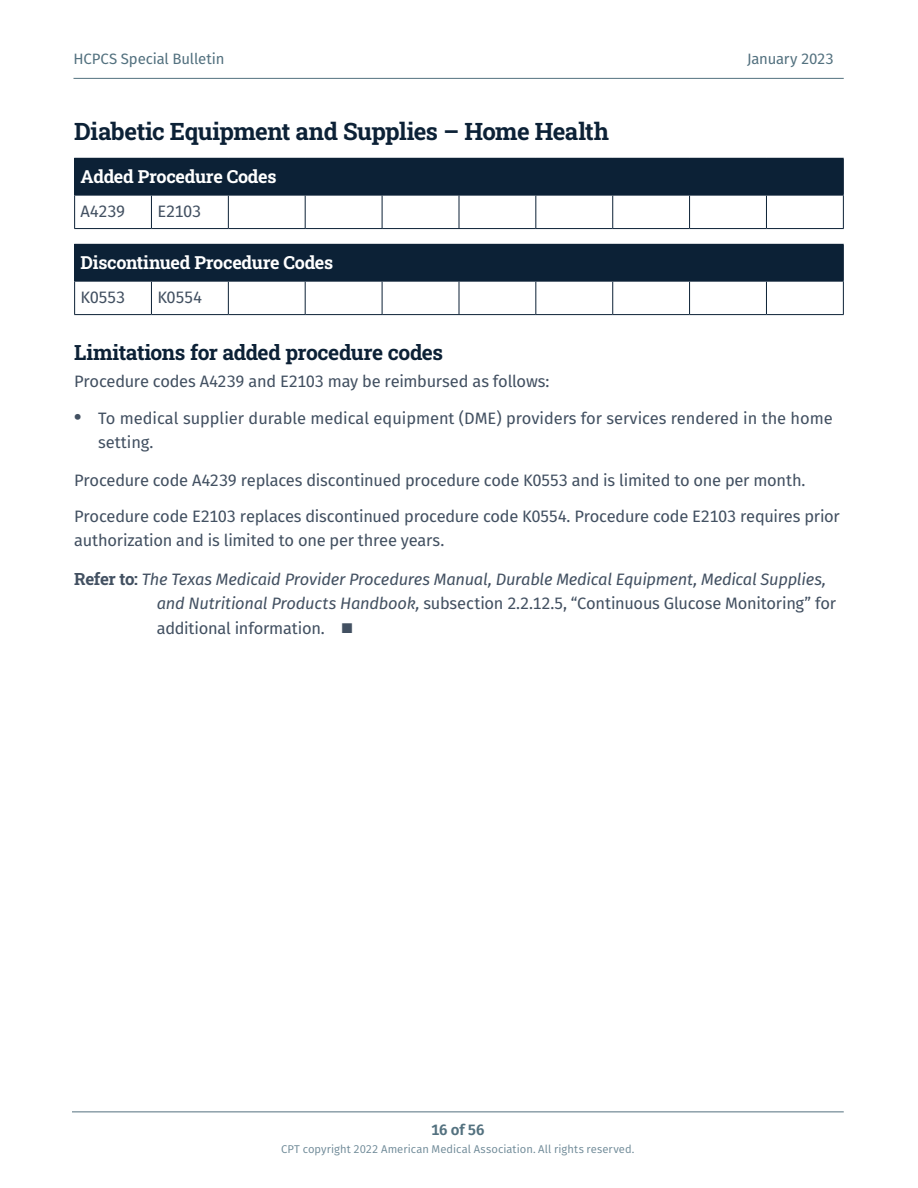
<style>
.page{position:relative;width:918px;height:1188px;background:#fff}
.page>*{position:absolute;margin:0;border:0;box-sizing:border-box;transform-origin:0 0}
.t1{font:24px "Roboto Slab";letter-spacing:-.02em;color:#0c2136}
.t2{font:21px "Roboto Slab";letter-spacing:-.02em;color:#0c2136}
.t3{font:18px "Roboto Slab";letter-spacing:-.015em;color:#fff}
.t4{font:16.5px/24.8px "Fira Sans";letter-spacing:-.015em;color:#425061}
.t5{font:italic 16.5px/24px "Fira Sans";letter-spacing:-.015em;color:#425061}
.t6{font:15px "Fira Sans";letter-spacing:-.01em;color:#53717f}
.t7{font:600 15px "Fira Sans";color:#53717f}
.t8{font:11.25px "Fira Sans";letter-spacing:.005em;color:#6e8997}
.s1{font-weight:700;font-size:21px}
.s2{font-family:"Roboto Slab";font-style:normal;font-size:16.8px}
.s3{font-style:normal}
</style>
<div class="page">
<hr style="left:72px;top:1112px;width:772px;height:1px;background:#53717f">
<hr style="left:74px;top:78px;width:770px;height:1px;background:#53717f">
<div style="left:75px;top:158px;width:768px;height:37px;background:#0c2136"></div>
<hr style="left:74px;top:158px;width:77px;height:1px;background:#0c2136">
<hr style="left:74px;top:159px;width:1px;height:36px;background:#0c2136">
<hr style="left:766px;top:158px;width:78px;height:1px;background:#0c2136">
<hr style="left:843px;top:159px;width:1px;height:36px;background:#0c2136">
<hr style="left:74px;top:195px;width:77px;height:1px;background:#0c2136">
<hr style="left:74px;top:196px;width:1px;height:32px;background:#0c2136">
<hr style="left:151px;top:195px;width:77px;height:1px;background:#0c2136">
<hr style="left:151px;top:196px;width:1px;height:32px;background:#0c2136">
<hr style="left:228px;top:195px;width:77px;height:1px;background:#0c2136">
<hr style="left:228px;top:196px;width:1px;height:32px;background:#0c2136">
<hr style="left:305px;top:195px;width:77px;height:1px;background:#0c2136">
<hr style="left:305px;top:196px;width:1px;height:32px;background:#0c2136">
<hr style="left:382px;top:195px;width:77px;height:1px;background:#0c2136">
<hr style="left:382px;top:196px;width:1px;height:32px;background:#0c2136">
<hr style="left:459px;top:195px;width:77px;height:1px;background:#0c2136">
<hr style="left:459px;top:196px;width:1px;height:32px;background:#0c2136">
<hr style="left:536px;top:195px;width:77px;height:1px;background:#0c2136">
<hr style="left:535px;top:196px;width:1px;height:32px;background:#0c2136">
<hr style="left:613px;top:195px;width:77px;height:1px;background:#0c2136">
<hr style="left:612px;top:196px;width:1px;height:32px;background:#0c2136">
<hr style="left:690px;top:195px;width:76px;height:1px;background:#0c2136">
<hr style="left:689px;top:196px;width:1px;height:32px;background:#0c2136">
<hr style="left:766px;top:195px;width:78px;height:1px;background:#0c2136">
<hr style="left:766px;top:196px;width:1px;height:32px;background:#0c2136">
<hr style="left:843px;top:196px;width:1px;height:32px;background:#0c2136">
<hr style="left:74px;top:228px;width:77px;height:1px;background:#0c2136">
<hr style="left:151px;top:228px;width:77px;height:1px;background:#0c2136">
<hr style="left:228px;top:228px;width:77px;height:1px;background:#0c2136">
<hr style="left:305px;top:228px;width:77px;height:1px;background:#0c2136">
<hr style="left:382px;top:228px;width:77px;height:1px;background:#0c2136">
<hr style="left:459px;top:228px;width:77px;height:1px;background:#0c2136">
<hr style="left:536px;top:228px;width:77px;height:1px;background:#0c2136">
<hr style="left:613px;top:228px;width:77px;height:1px;background:#0c2136">
<hr style="left:690px;top:228px;width:76px;height:1px;background:#0c2136">
<hr style="left:766px;top:228px;width:78px;height:1px;background:#0c2136">
<div style="left:75px;top:244px;width:768px;height:37px;background:#0c2136"></div>
<hr style="left:74px;top:244px;width:77px;height:1px;background:#0c2136">
<hr style="left:74px;top:245px;width:1px;height:36px;background:#0c2136">
<hr style="left:766px;top:244px;width:78px;height:1px;background:#0c2136">
<hr style="left:843px;top:245px;width:1px;height:36px;background:#0c2136">
<hr style="left:74px;top:281px;width:77px;height:1px;background:#0c2136">
<hr style="left:74px;top:282px;width:1px;height:32px;background:#0c2136">
<hr style="left:151px;top:281px;width:77px;height:1px;background:#0c2136">
<hr style="left:151px;top:282px;width:1px;height:32px;background:#0c2136">
<hr style="left:228px;top:281px;width:77px;height:1px;background:#0c2136">
<hr style="left:228px;top:282px;width:1px;height:32px;background:#0c2136">
<hr style="left:305px;top:281px;width:77px;height:1px;background:#0c2136">
<hr style="left:305px;top:282px;width:1px;height:32px;background:#0c2136">
<hr style="left:382px;top:281px;width:77px;height:1px;background:#0c2136">
<hr style="left:382px;top:282px;width:1px;height:32px;background:#0c2136">
<hr style="left:459px;top:281px;width:77px;height:1px;background:#0c2136">
<hr style="left:459px;top:282px;width:1px;height:32px;background:#0c2136">
<hr style="left:536px;top:281px;width:77px;height:1px;background:#0c2136">
<hr style="left:535px;top:282px;width:1px;height:32px;background:#0c2136">
<hr style="left:613px;top:281px;width:77px;height:1px;background:#0c2136">
<hr style="left:612px;top:282px;width:1px;height:32px;background:#0c2136">
<hr style="left:690px;top:281px;width:76px;height:1px;background:#0c2136">
<hr style="left:689px;top:282px;width:1px;height:32px;background:#0c2136">
<hr style="left:766px;top:281px;width:78px;height:1px;background:#0c2136">
<hr style="left:766px;top:282px;width:1px;height:32px;background:#0c2136">
<hr style="left:843px;top:282px;width:1px;height:32px;background:#0c2136">
<hr style="left:74px;top:314px;width:77px;height:1px;background:#0c2136">
<hr style="left:151px;top:314px;width:77px;height:1px;background:#0c2136">
<hr style="left:228px;top:314px;width:77px;height:1px;background:#0c2136">
<hr style="left:305px;top:314px;width:77px;height:1px;background:#0c2136">
<hr style="left:382px;top:314px;width:77px;height:1px;background:#0c2136">
<hr style="left:459px;top:314px;width:77px;height:1px;background:#0c2136">
<hr style="left:536px;top:314px;width:77px;height:1px;background:#0c2136">
<hr style="left:613px;top:314px;width:77px;height:1px;background:#0c2136">
<hr style="left:690px;top:314px;width:76px;height:1px;background:#0c2136">
<hr style="left:766px;top:314px;width:78px;height:1px;background:#0c2136">
<p class="t6" style="left:74px;top:47px;width:152px">HCPCS Special Bulletin</p>
<p class="t6" style="left:747px;top:47px;width:89px">January 2023</p>
<h3 class="t1" style="left:74px;top:115px;width:536px">Diabetic Equipment and Supplies – Home Health</h3>
<p class="t3" style="left:81px;top:164px;width:197px">Added Procedure Codes</p>
<p class="t4" style="left:81px;top:198px;width:46px">A4239</p>
<p class="t4" style="left:157px;top:198px;width:45px">E2103</p>
<p class="t3" style="left:81px;top:250px;width:254px">Discontinued Procedure Codes</p>
<p class="t4" style="left:81px;top:284px;width:46px">K0553</p>
<p class="t4" style="left:157px;top:284px;width:46px">K0554</p>
<h4 class="t2" style="left:74px;top:338px;width:370px">Limitations for added procedure codes</h4>
<p class="t4" style="left:74px;top:368px;width:477px">Procedure codes A4239 and E2103 may be reimbursed as follows:</p>
<p class="t4" style="left:98px;top:405px;width:736px;text-indent:-24px"><span class="s1">•</span> To medical supplier durable medical equipment (DME) providers for services rendered in the home setting .</p>
<p class="t4" style="left:74px;top:467px;width:733px">Procedure code A4239 replaces discontinued procedure code K0553 and is limited to one per month .</p>
<p class="t4" style="left:74px;top:504px;width:767px;line-height:24px">Procedure code E2103 replaces discontinued procedure code K0554 . Procedure code E2103 requires prior authorization and is limited to one per three years .</p>
<p class="t5" style="left:157px;top:567px;width:681px;text-indent:-83px"><span class="s2">Refer to:</span> The Texas Medicaid Provider Procedures Manual, Durable Medical Equipment, Medical Supplies, and Nutritional Products Handbook, <span class="s3">subsection 2 .2 .12 .5, “Continuous Glucose Monitoring” for additional information .</span></p>
<p class="t7" style="left:431px;top:1117px;width:55px">16 of 56</p>
<p class="t8" style="left:281px;top:1141px;width:355px">CPT copyright 2022 American Medical Association. All rights reserved.</p>
</div>
